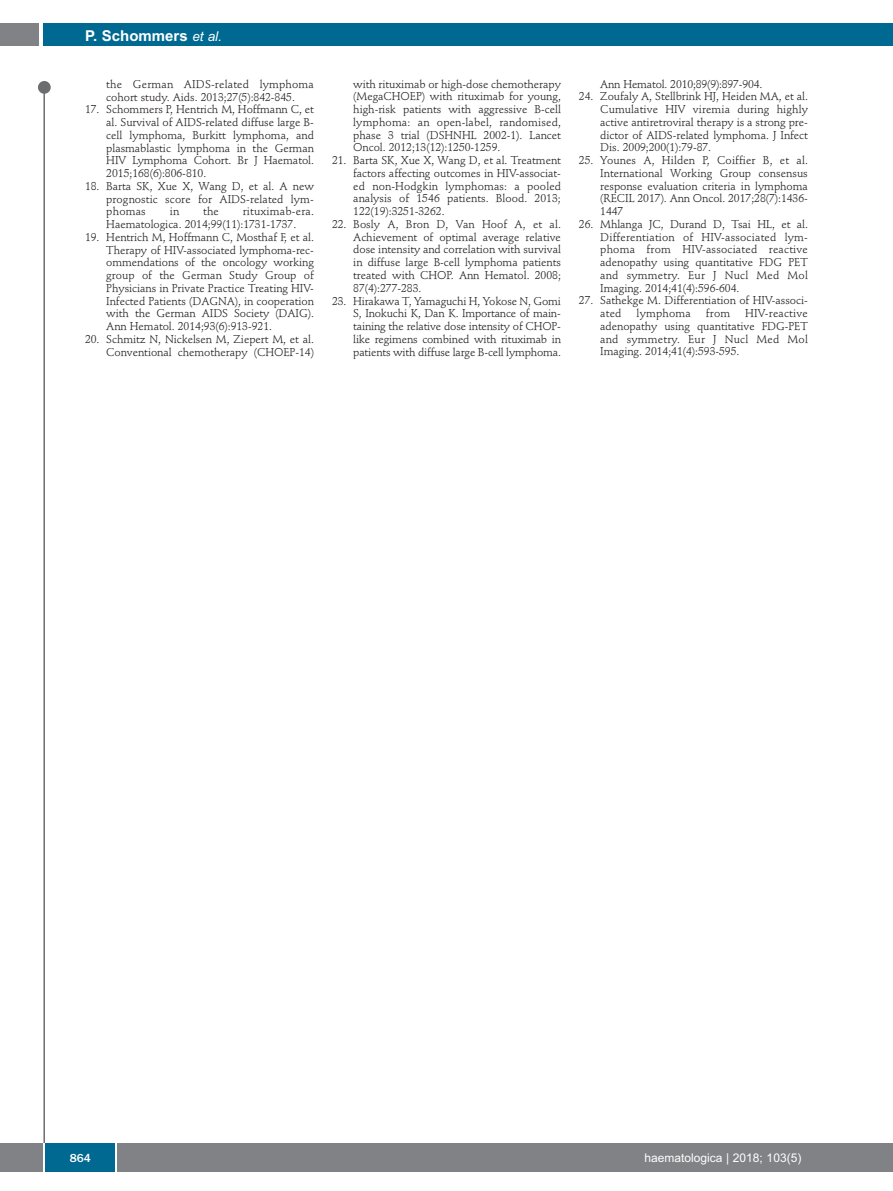
<style>
.page{position:relative;width:893px;height:1191px;background:#fff}
.page>*{position:absolute;margin:0;border:0;box-sizing:border-box;transform-origin:0 0}
.t1{font:700 15px "Arial";color:#fff}
.t2{font:12px "Arial";color:#fff}
.t3{font:500 12px "Franklin Gothic";color:#fff}
.t4{font:11.25px/12.8px "Stempel Schneidler";letter-spacing:-.005em;color:#231f20;text-align:justify}
.t5{font:11.25px/12.8px "Stempel Schneidler";letter-spacing:.015em;color:#231f20}
.s1{font-weight:400;font-style:italic;font-size:13.5px}
</style>
<div class="page">
<div style="left:38px;top:81px;width:13px;height:13px;background:#6c6d70;border-radius:50%"></div>
<hr style="left:43px;top:84px;width:2px;height:1061px;background:#6c6d70">
<div style="left:43px;top:23px;width:850px;height:22px;background:#006991"></div>
<div style="left:0;top:23px;width:39px;height:22px;background:#808285"></div>
<div style="left:0;top:1143px;width:893px;height:28px;background:#808285"></div>
<div style="left:45px;top:1143px;width:71px;height:28px;background:#006991"></div>
<hr style="left:43px;top:1143px;width:2px;height:28px;background:#fff">
<svg style="left:116px;top:1143px;width:1px;height:28px"></svg>
<h1 class="t1" style="left:85px;top:27px;width:138px">P. Schommers <span class="s1">et al.</span></h1>
<p class="t5" style="left:106px;top:79px;width:209px">the German AIDS-related lymphoma cohort study. Aids. 2013;27(5):842-845.</p>
<p class="t4" style="left:106px;top:104px;width:209px;text-indent:-21px">17. Schommers P, Hentrich M, Hoffmann C, et al. Survival of AIDS-related diffuse large B&shy;cell lymphoma, Burkitt lymphoma, and plasmablastic lymphoma in the German HIV Lymphoma Cohort. Br J Haematol.<br>2015;168(6):806-810.</p>
<p class="t4" style="left:106px;top:181px;width:209px;text-indent:-21px">18. Barta SK, Xue X, Wang D, et al. A new prognostic score for AIDS-related lym&shy;phomas</p>
<p class="t4" style="left:106px;top:206px;width:209px;text-indent:137px">rituximab-era.<br>Haematologica. 2014;99(11):1731-1737.</p>
<p class="t4" style="left:106px;top:232px;width:209px;text-indent:-21px">19. Hentrich M, Hoffmann C, Mosthaf F, et al.<br>Therapy of HIV-associated lymphoma-rec&shy;ommendations of the oncology working group of the German Study Group of Physicians in Private Practice Treating HIV-Infected Patients (DAGNA), in cooperation with the German AIDS Society (DAIG).<br>Ann Hematol. 2014;93(6):913-921.</p>
<p class="t4" style="left:85px;top:334px;width:230px;text-align:right">20. Schmitz N, Nickelsen M, Ziepert M, et al.<br>Conventional chemotherapy (CHOEP-14)</p>
<p class="t4" style="left:170px;top:206px;width:11px">in</p>
<p class="t4" style="left:203px;top:206px;width:17px">the</p>
<p class="t4" style="left:353px;top:79px;width:209px">with rituximab or high-dose chemotherapy (MegaCHOEP) with rituximab for young, high-risk patients with aggressive B-cell lymphoma: an open-label, randomised, phase 3 trial (DSHNHL 2002-1). Lancet Oncol. 2012;13(12):1250-1259.</p>
<p class="t4" style="left:353px;top:155px;width:209px;text-indent:-21px">21. Barta SK, Xue X, Wang D, et al. Treatment factors affecting outcomes in HIV-associat&shy;ed non-Hodgkin lymphomas: a pooled analysis of 1546 patients. Blood. 2013; 122(19):3251-3262.</p>
<p class="t4" style="left:353px;top:219px;width:209px;text-indent:-21px">22. Bosly A, Bron D, Van Hoof A, et al.<br>Achievement of optimal average relative dose intensity and correlation with survival in diffuse large B-cell lymphoma patients treated with CHOP. Ann Hematol. 2008; 87(4):277-283.</p>
<p class="t4" style="left:353px;top:295px;width:209px;text-indent:-21px">23. Hirakawa T, Yamaguchi H, Yokose N, Gomi S, Inokuchi K, Dan K. Importance of main&shy;taining the relative dose intensity of CHOP&shy;like regimens combined with rituximab in patients with diffuse large B-cell lymphoma.</p>
<p class="t4" style="left:600px;top:78px;width:164px">Ann Hematol. 2010;89(9):897-904.</p>
<p class="t4" style="left:600px;top:91px;width:209px;text-indent:-21px">24. Zoufaly A, Stellbrink HJ, Heiden MA, et al.<br>Cumulative HIV viremia during highly active antiretroviral therapy is a strong pre&shy;dictor of AIDS-related lymphoma. J Infect Dis. 2009;200(1):79-87.</p>
<p class="t4" style="left:600px;top:155px;width:209px;text-indent:-21px">25. Younes A, Hilden P, Coiffier B, et al.<br>International Working Group consensus response evaluation criteria in lymphoma (RECIL 2017). Ann Oncol. 2017;28(7):1436- 1447</p>
<p class="t4" style="left:600px;top:219px;width:209px;text-indent:-21px">26. Mhlanga JC, Durand D, Tsai HL, et al.<br>Differentiation of HIV-associated lym&shy;phoma from HIV-associated reactive adenopathy using quantitative FDG PET and symmetry. Eur J Nucl Med Mol Imaging. 2014;41(4):596-604.</p>
<p class="t4" style="left:600px;top:295px;width:209px;text-indent:-21px">27. Sathekge M. Differentiation of HIV-associ&shy;ated</p>
<p class="t5" style="left:637px;top:308px;width:56px">lymphoma</p>
<p class="t4" style="left:706px;top:308px;width:26px">from</p>
<p class="t4" style="left:600px;top:308px;width:209px;text-indent:145px">HIV-reactive adenopathy using quantitative FDG-PET and symmetry. Eur J Nucl Med Mol Imaging. 2014;41(4):593-595.</p>
<p class="t3" style="left:70px;top:1150px;width:23px">864</p>
<p class="t2" style="left:644px;top:1150px;width:158px">haematologica | 2018; 103(5)</p>
</div>
